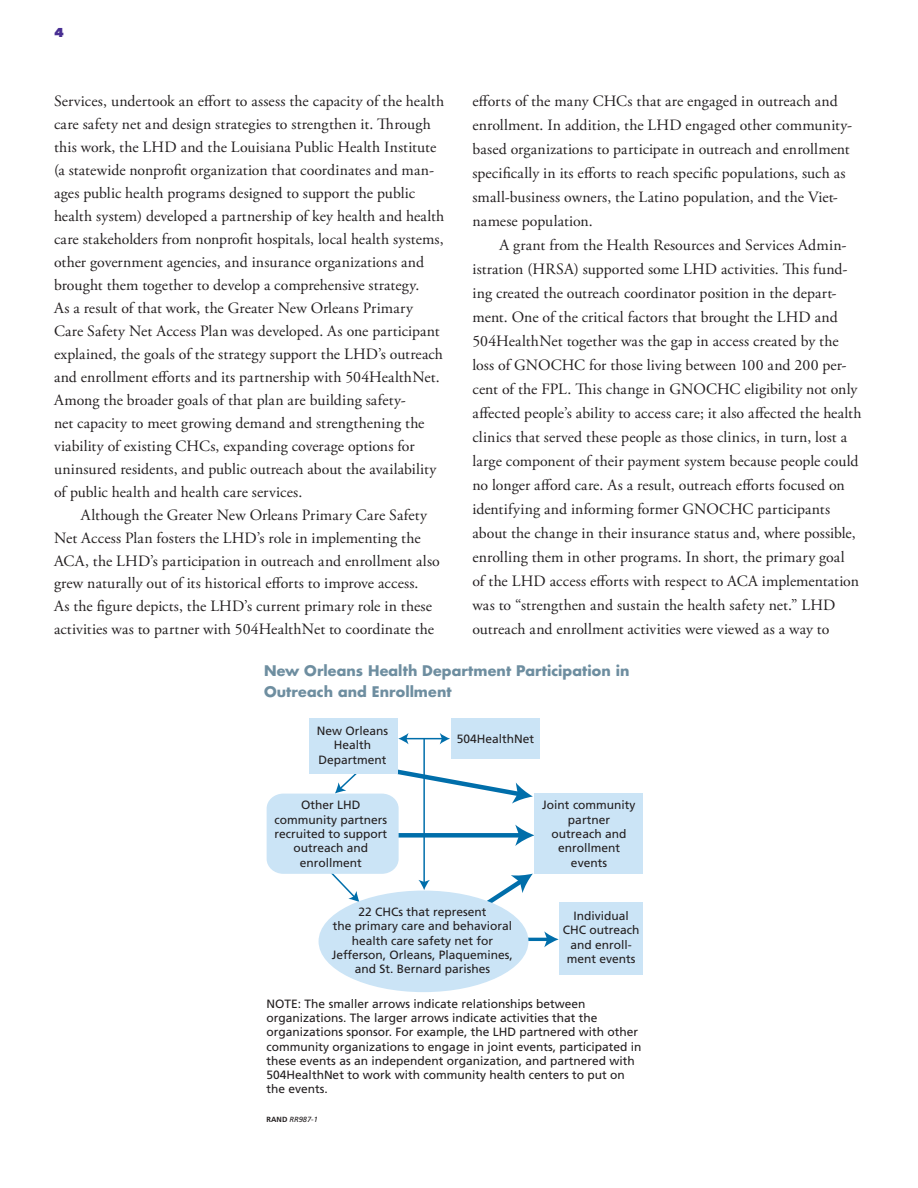
<style>
.page{position:relative;width:918px;height:1188px;background:#fff}
.page>*{position:absolute;margin:0;border:0;box-sizing:border-box;transform-origin:0 0}
.t1{font:15.75px/23px "Adobe Garamond Pro";letter-spacing:.005em;color:#231f20}
.t2{font:700 14.25px/20.2px "Futura Std";letter-spacing:.005em;color:#6e8ea0}
.t3{font:12px/14.4px "Frutiger LT Std";color:#231f20;text-align:center}
.t4{font:800 12px "Futura Std";color:#482e92}
.t5{font:italic 7.5px "Frutiger LT Std";color:#231f20}
.s1{font-weight:700;font-style:normal}
</style>
<div class="page">
<hr style="left:507px;top:938px;width:41px;height:3px;background:#006eaa">
<svg style="left:544px;top:931px;width:15px;height:16px"></svg>
<div style="left:319px;top:891px;width:209px;height:101px;background:#cbe4f6;border-radius:50%"></div>
<hr style="left:406px;top:738px;width:37px;height:1px;background:#006eaa">
<svg style="left:398px;top:733px;width:11px;height:11px"></svg>
<svg style="left:440px;top:733px;width:10px;height:11px"></svg>
<hr style="left:423px;top:739px;width:2px;height:144px;background:#006eaa">
<div style="left:309px;top:718px;width:89px;height:56px;background:#cbe4f6"></div>
<div style="left:451px;top:718px;width:89px;height:41px;background:#cbe4f6"></div>
<div style="left:534px;top:794px;width:109px;height:80px;background:#cbe4f6"></div>
<svg style="left:267px;top:758px;width:268px;height:187px"></svg>
<div style="left:559px;top:902px;width:84px;height:72px;background:#cbe4f6"></div>
<p class="t4" style="left:54px;top:25px;width:11px">4</p>
<p class="t1" style="left:54px;top:90px;width:392px">Services, undertook an effort to assess the capacity of the health care safety net and design strategies to strengthen it. Through this work, the LHD and the Louisiana Public Health Institute (a statewide nonprofit organization that coordinates and man&shy;ages public health programs designed to support the public health system) developed a partnership of key health and health care stakeholders from nonprofit hospitals, local health systems, other government agencies, and insurance organizations and brought them together to develop a comprehensive strategy.<br>As a result of that work, the Greater New Orleans Primary Care Safety Net Access Plan was developed. As one participant explained, the goals of the strategy support the LHD’s outreach and enrollment efforts and its partnership with 504HealthNet.<br>Among the broader goals of that plan are building safety-<br>net capacity to meet growing demand and strengthening the viability of existing CHCs, expanding coverage options for uninsured residents, and public outreach about the availability of public health and health care services.</p>
<p class="t1" style="left:54px;top:504px;width:387px;text-indent:27px">Although the Greater New Orleans Primary Care Safety Net Access Plan fosters the LHD’s role in implementing the ACA, the LHD’s participation in outreach and enrollment also grew naturally out of its historical efforts to improve access.<br>As the figure depicts, the LHD’s current primary role in these activities was to partner with 504HealthNet to coordinate the</p>
<p class="t1" style="left:472px;top:90px;width:381px;line-height:24px">efforts of the many CHCs that are engaged in outreach and enrollment. In addition, the LHD engaged other community&shy;based organizations to participate in outreach and enrollment specifically in its efforts to reach specific populations, such as small-business owners, the Latino population, and the Viet&shy;namese population.</p>
<p class="t1" style="left:472px;top:234px;width:391px;line-height:24px;text-indent:27px">A grant from the Health Resources and Services Admin&shy;istration (HRSA) supported some LHD activities. This fund&shy;ing created the outreach coordinator position in the depart&shy;ment. One of the critical factors that brought the LHD and 504HealthNet together was the gap in access created by the loss of GNOCHC for those living between 100 and 200 per&shy;cent of the FPL. This change in GNOCHC eligibility not only affected people’s ability to access care; it also affected the health clinics that served these people as those clinics, in turn, lost a large component of their payment system because people could no longer afford care. As a result, outreach efforts focused on identifying and informing former GNOCHC participants about the change in their insurance status and, where possible, enrolling them in other programs. In short, the primary goal<br>of the LHD access efforts with respect to ACA implementation was to “strengthen and sustain the health safety net.” LHD outreach and enrollment activities were viewed as a way to</p>
<p class="t2" style="left:264px;top:661px;width:367px">New Orleans Health Department Participation in<br>Outreach and Enrollment</p>
<p class="t3" style="left:317px;top:724px;width:73px">New Orleans<br>Health<br>Department</p>
<p class="t3" style="left:457px;top:731px;width:79px">504HealthNet</p>
<p class="t3" style="left:274px;top:798px;width:114px">Other LHD community partners recruited to support outreach and enrollment</p>
<p class="t3" style="left:542px;top:798px;width:95px">Joint community partner outreach and enrollment events</p>
<p class="t3" style="left:332px;top:905px;width:183px">22 CHCs that represent<br>the primary care and behavioral health care safety net for<br>Jefferson, Orleans, Plaquemines, and St. Bernard parishes</p>
<p class="t3" style="left:563px;top:909px;width:78px">Individual<br>CHC outreach and enroll&shy;ment events</p>
<p class="t3" style="left:267px;top:997px;width:376px;text-align:left">NOTE: The smaller arrows indicate relationships between organizations. The larger arrows indicate activities that the organizations sponsor. For example, the LHD partnered with other community organizations to engage in joint events, participated in these events as an independent organization, and partnered with 504HealthNet to work with community health centers to put on the events.</p>
<p class="t5" style="left:267px;top:1115px;width:53px"><span class="s1">RAND</span> RR987-1</p>
</div>
